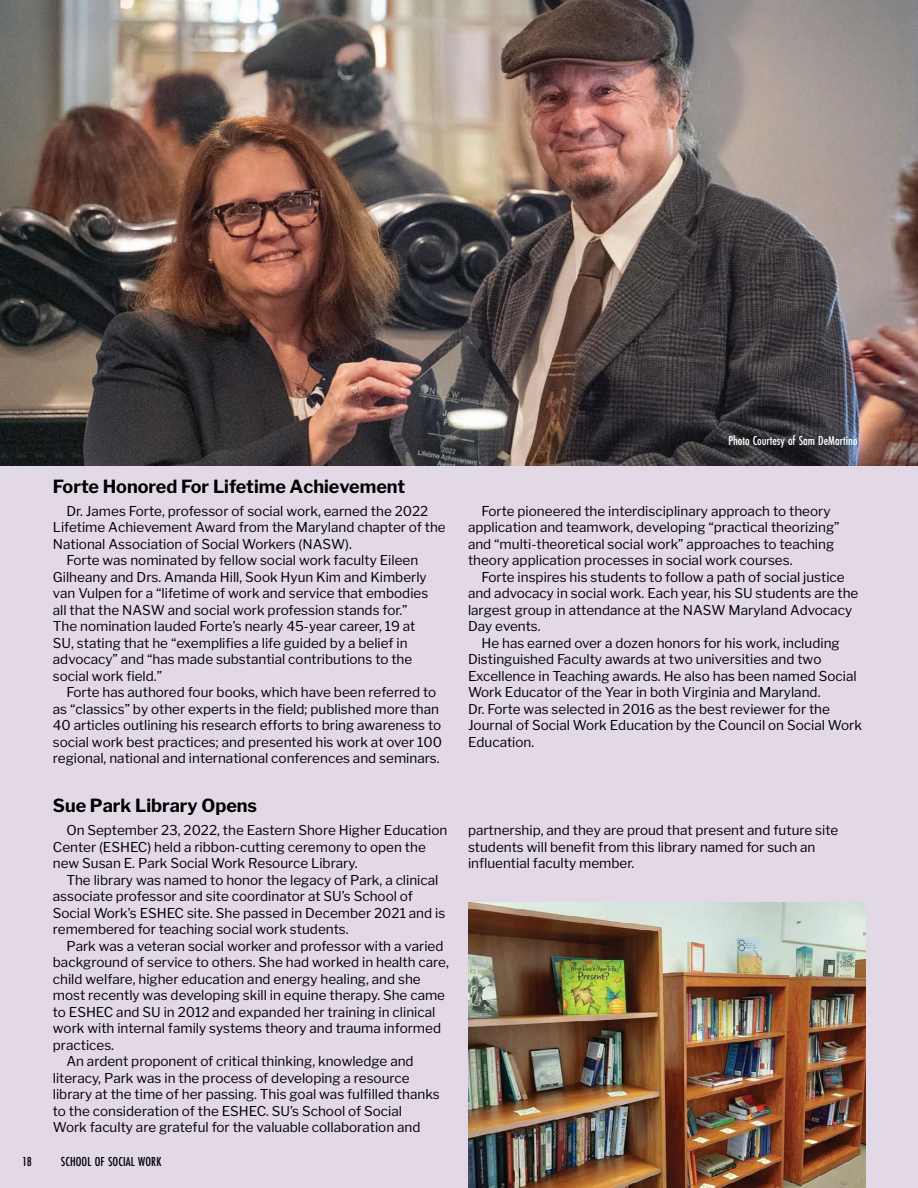
<style>
.page{position:relative;width:918px;height:1188px;background:#e3d9e6}
.page>*{position:absolute;margin:0;border:0;box-sizing:border-box;transform-origin:0 0}
.Body_Header__Level_2{font:700 18px "Libre Franklin";color:#000}
.Body_Text_indent{font:13.5px/16.5px "Libre Franklin";color:#000}
.t1{font:500 13.5px "Futura PT Cond";color:#fff}
.Page_Info{font:500 13.5px "Futura PT Cond";letter-spacing:.01em;color:#000}
.PAGE{font:500 13.5px "Futura PT Cond";color:#000}
</style>
<div class="page">
<hr style="left:917px;top:0;width:1px;height:1188px;background:#91679c">
<img style="left:468px;top:903px;width:397px;height:285px">
<img style="left:0;top:0;width:918px;height:466px">
<p class="Body_Header__Level_2" style="left:53px;top:475px;width:354px">Forte Honored For Lifetime Achievement</p>
<p class="Body_Text_indent" style="left:53px;top:503px;width:394px;text-indent:14px">Dr. James Forte, professor of social work, earned the 2022<br>Lifetime Achievement Award from the Maryland chapter of the<br>National Association of Social Workers (NASW).</p>
<p class="Body_Text_indent" style="left:53px;top:552px;width:377px;text-indent:14px">Forte was nominated by fellow social work faculty Eileen Gilheany and Drs. Amanda Hill, Sook Hyun Kim and Kimberly van Vulpen for a “lifetime of work and service that embodies all that the NASW and social work profession stands for.” The nomination lauded Forte’s nearly 45-year career, 19 at SU, stating that he “exemplifies a life guided by a belief in advocacy” and “has made substantial contributions to the social work field.”</p>
<p class="Body_Text_indent" style="left:53px;top:684px;width:391px;text-align:center">Forte has authored four books, which have been referred to<br>as “classics” by other experts in the field; published more than 40 articles outlining his research efforts to bring awareness to social work best practices; and presented his work at over 100 regional, national and international conferences and seminars.</p>
<p class="Body_Header__Level_2" style="left:53px;top:795px;width:206px">Sue Park Library Opens</p>
<p class="Body_Text_indent" style="left:53px;top:822px;width:396px;text-indent:14px">On September 23, 2022, the Eastern Shore Higher Education<br>Center (ESHEC) held a ribbon-cutting ceremony to open the new Susan E. Park Social Work Resource Library.</p>
<p class="Body_Text_indent" style="left:53px;top:872px;width:394px;text-indent:14px">The library was named to honor the legacy of Park, a clinical associate professor and site coordinator at SU’s School of Social Work’s ESHEC site. She passed in December 2021 and is remembered for teaching social work students.</p>
<p class="Body_Text_indent" style="left:53px;top:938px;width:398px;text-indent:14px">Park was a veteran social worker and professor with a varied background of service to others. She had worked in health care, child welfare, higher education and energy healing, and she most recently was developing skill in equine therapy. She came to ESHEC and SU in 2012 and expanded her training in clinical work with internal family systems theory and trauma informed practices.</p>
<p class="Body_Text_indent" style="left:53px;top:1053px;width:388px;text-indent:14px">An ardent proponent of critical thinking, knowledge and literacy, Park was in the process of developing a resource library at the time of her passing. This goal was fulfilled thanks to the consideration of the ESHEC. SU’s School of Social<br>Work faculty are grateful for the valuable collaboration and</p>
<p class="PAGE" style="left:22px;top:1154px;width:11px">18</p>
<p class="Page_Info" style="left:61px;top:1154px;width:102px">SCHOOL OF SOCIAL WORK</p>
<p class="t1" style="left:729px;top:432px;width:131px">Photo Courtesy of Sam DeMartino</p>
<p class="Body_Text_indent" style="left:468px;top:503px;width:373px;text-indent:14px">Forte pioneered the interdisciplinary approach to theory application and teamwork, developing “practical theorizing” and “multi-theoretical social work” approaches to teaching theory application processes in social work courses.</p>
<p class="Body_Text_indent" style="left:468px;top:569px;width:392px;text-indent:14px">Forte inspires his students to follow a path of social justice and advocacy in social work. Each year, his SU students are the largest group in attendance at the NASW Maryland Advocacy Day events.</p>
<p class="Body_Text_indent" style="left:468px;top:635px;width:395px;text-indent:14px">He has earned over a dozen honors for his work, including Distinguished Faculty awards at two universities and two Excellence in Teaching awards. He also has been named Social Work Educator of the Year in both Virginia and Maryland.<br>Dr. Forte was selected in 2016 as the best reviewer for the Journal of Social Work Education by the Council on Social Work Education.</p>
<p class="Body_Text_indent" style="left:468px;top:822px;width:372px">partnership, and they are proud that present and future site students will benefit from this library named for such an influential faculty member.</p>
</div>
